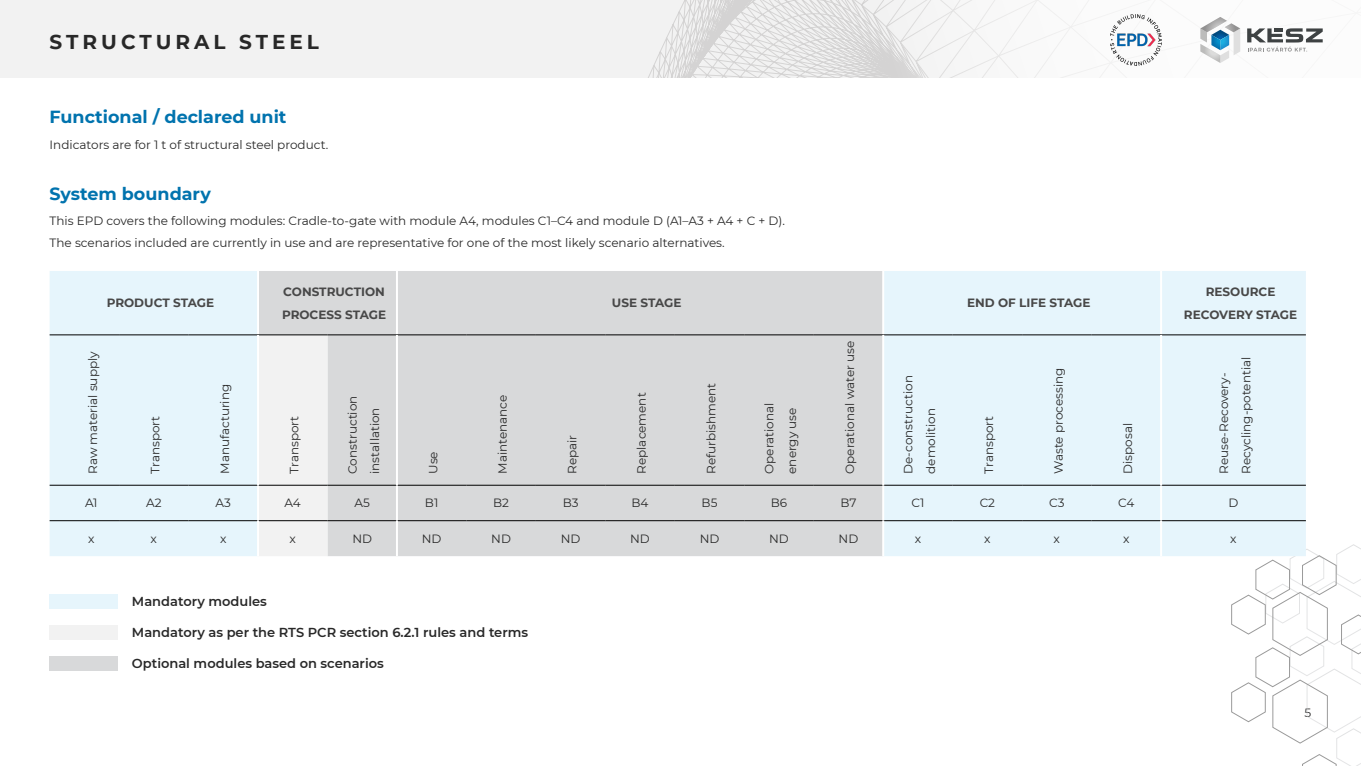
<style>
.page{position:relative;width:1361px;height:766px;background:#fff}
.page>*{position:absolute;margin:0;border:0;box-sizing:border-box;transform-origin:0 0}
.t1{font:700 20px "Montserrat";letter-spacing:.2em;color:#282828}
.t2{font:700 17.5px "Montserrat";color:#0073ae}
.t3{font:600 13px "Montserrat";color:#282828}
.t4{font:12px/22.5px "Montserrat";color:#282828}
.t5{font:700 12px/22.5px "Montserrat";color:#484848}
</style>
<div class="page">
<div style="left:0;top:0;width:1361px;height:78px;background:#f2f2f2"></div>
<svg style="left:648px;top:0;width:160px;height:78px"></svg>
<svg style="left:808px;top:0;width:515px;height:78px"></svg>
<svg style="left:1200px;top:17px;width:40px;height:46px"></svg>
<svg style="left:1211px;top:31px;width:18px;height:18px"></svg>
<svg style="left:1247px;top:28px;width:75px;height:24px"></svg>
<img style="left:1110px;top:14px;width:51px;height:52px">
<svg style="left:1231px;top:544px;width:130px;height:221px"></svg>
<div style="left:50px;top:271px;width:1256px;height:285px;background:#e6f5fc"></div>
<div style="left:259px;top:271px;width:623px;height:285px;background:#d8d9da"></div>
<div style="left:259px;top:335px;width:68px;height:221px;background:#f2f2f2"></div>
<hr style="left:50px;top:520px;width:69px;height:1px;background:#000">
<hr style="left:119px;top:520px;width:70px;height:1px;background:#000">
<hr style="left:466px;top:520px;width:70px;height:1px;background:#000">
<hr style="left:536px;top:520px;width:69px;height:1px;background:#000">
<hr style="left:605px;top:520px;width:70px;height:1px;background:#000">
<hr style="left:675px;top:520px;width:69px;height:1px;background:#000">
<hr style="left:744px;top:520px;width:70px;height:1px;background:#000">
<hr style="left:952px;top:520px;width:70px;height:1px;background:#000">
<hr style="left:1022px;top:520px;width:69px;height:1px;background:#000">
<hr style="left:50px;top:485px;width:69px;height:1px;background:#000">
<hr style="left:119px;top:485px;width:70px;height:1px;background:#000">
<hr style="left:466px;top:485px;width:70px;height:1px;background:#000">
<hr style="left:536px;top:485px;width:69px;height:1px;background:#000">
<hr style="left:605px;top:485px;width:70px;height:1px;background:#000">
<hr style="left:675px;top:485px;width:69px;height:1px;background:#000">
<hr style="left:744px;top:485px;width:70px;height:1px;background:#000">
<hr style="left:952px;top:485px;width:70px;height:1px;background:#000">
<hr style="left:1022px;top:485px;width:69px;height:1px;background:#000">
<hr style="left:257px;top:271px;width:2px;height:63px;background:#fff">
<hr style="left:396px;top:271px;width:2px;height:63px;background:#fff">
<hr style="left:882px;top:271px;width:2px;height:63px;background:#fff">
<hr style="left:1160px;top:271px;width:2px;height:63px;background:#fff">
<hr style="left:50px;top:334px;width:69px;height:1px;background:#000">
<hr style="left:119px;top:334px;width:70px;height:1px;background:#000">
<hr style="left:466px;top:334px;width:70px;height:1px;background:#000">
<hr style="left:536px;top:334px;width:69px;height:1px;background:#000">
<hr style="left:605px;top:334px;width:70px;height:1px;background:#000">
<hr style="left:675px;top:334px;width:69px;height:1px;background:#000">
<hr style="left:744px;top:334px;width:70px;height:1px;background:#000">
<hr style="left:952px;top:334px;width:70px;height:1px;background:#000">
<hr style="left:1022px;top:334px;width:69px;height:1px;background:#000">
<hr style="left:189px;top:334px;width:69px;height:1px;background:#000">
<hr style="left:258px;top:334px;width:69px;height:1px;background:#000">
<hr style="left:189px;top:485px;width:69px;height:1px;background:#000">
<hr style="left:258px;top:485px;width:69px;height:1px;background:#000">
<hr style="left:189px;top:520px;width:69px;height:1px;background:#000">
<hr style="left:258px;top:520px;width:69px;height:1px;background:#000">
<hr style="left:257px;top:335px;width:2px;height:150px;background:#fff">
<hr style="left:257px;top:485px;width:2px;height:35px;background:#fff">
<hr style="left:257px;top:520px;width:2px;height:36px;background:#fff">
<hr style="left:327px;top:334px;width:70px;height:1px;background:#000">
<hr style="left:397px;top:334px;width:69px;height:1px;background:#000">
<hr style="left:327px;top:485px;width:70px;height:1px;background:#000">
<hr style="left:397px;top:485px;width:69px;height:1px;background:#000">
<hr style="left:327px;top:520px;width:70px;height:1px;background:#000">
<hr style="left:397px;top:520px;width:69px;height:1px;background:#000">
<hr style="left:396px;top:335px;width:2px;height:150px;background:#fff">
<hr style="left:396px;top:485px;width:2px;height:35px;background:#fff">
<hr style="left:396px;top:520px;width:2px;height:36px;background:#fff">
<hr style="left:814px;top:334px;width:69px;height:1px;background:#000">
<hr style="left:883px;top:334px;width:69px;height:1px;background:#000">
<hr style="left:814px;top:485px;width:69px;height:1px;background:#000">
<hr style="left:883px;top:485px;width:69px;height:1px;background:#000">
<hr style="left:814px;top:520px;width:69px;height:1px;background:#000">
<hr style="left:883px;top:520px;width:69px;height:1px;background:#000">
<hr style="left:882px;top:335px;width:2px;height:150px;background:#fff">
<hr style="left:882px;top:485px;width:2px;height:35px;background:#fff">
<hr style="left:882px;top:520px;width:2px;height:36px;background:#fff">
<hr style="left:1091px;top:334px;width:70px;height:1px;background:#000">
<hr style="left:1161px;top:334px;width:145px;height:1px;background:#000">
<hr style="left:1091px;top:485px;width:70px;height:1px;background:#000">
<hr style="left:1161px;top:485px;width:145px;height:1px;background:#000">
<hr style="left:1091px;top:520px;width:70px;height:1px;background:#000">
<hr style="left:1161px;top:520px;width:145px;height:1px;background:#000">
<hr style="left:1160px;top:335px;width:2px;height:150px;background:#fff">
<hr style="left:1160px;top:485px;width:2px;height:35px;background:#fff">
<hr style="left:1160px;top:520px;width:2px;height:36px;background:#fff">
<div style="left:50px;top:594px;width:68px;height:14px;background:#e6f5fc"></div>
<div style="left:50px;top:625px;width:68px;height:14px;background:#f2f2f2"></div>
<div style="left:50px;top:656px;width:68px;height:14px;background:#d8d9da"></div>
<h1 class="t1" style="left:50px;top:27px;width:271px">STRUCTURAL STEEL</h1>
<h2 class="t2" style="left:50px;top:104px;width:238px">Functional / declared unit</h2>
<p class="t4" style="left:50px;top:133px;width:280px">Indicators are for 1 t of structural steel product.</p>
<h2 class="t2" style="left:50px;top:181px;width:163px">System boundary</h2>
<p class="t4" style="left:50px;top:209px;width:737px">This EPD covers the following modules: Cradle-to-gate with module A4, modules C1–C4 and module D (A1–A3 + A4 + C + D).<br>The scenarios included are currently in use and are representative for one of the most likely scenario alternatives.</p>
<p class="t5" style="left:107px;top:291px;width:109px">PRODUCT STAGE</p>
<p class="t5" style="left:282px;top:280px;width:106px">CONSTRUCTION<br>PROCESS STAGE</p>
<p class="t5" style="left:612px;top:291px;width:71px">USE STAGE</p>
<p class="t5" style="left:967px;top:291px;width:125px">END OF LIFE STAGE</p>
<p class="t5" style="left:1184px;top:280px;width:115px;text-align:center">RESOURCE<br>RECOVERY STAGE</p>
<p class="t4" style="left:81px;top:473px;width:124px;rotate:-90deg">Raw material supply</p>
<p class="t4" style="left:144px;top:473px;width:60px;rotate:-90deg">Transport</p>
<p class="t4" style="left:213px;top:473px;width:91px;rotate:-90deg">Manufacturing</p>
<p class="t4" style="left:283px;top:473px;width:60px;rotate:-90deg">Transport</p>
<p class="t4" style="left:341px;top:473px;width:80px;rotate:-90deg">Construction installation</p>
<p class="t4" style="left:421px;top:473px;width:24px;rotate:-90deg">Use</p>
<p class="t4" style="left:491px;top:473px;width:81px;rotate:-90deg">Maintenance</p>
<p class="t4" style="left:560px;top:473px;width:41px;rotate:-90deg">Repair</p>
<p class="t4" style="left:630px;top:473px;width:83px;rotate:-90deg">Replacement</p>
<p class="t4" style="left:699px;top:473px;width:93px;rotate:-90deg">Refurbishment</p>
<p class="t4" style="left:757px;top:473px;width:73px;rotate:-90deg">Operational energy use</p>
<p class="t4" style="left:838px;top:473px;width:134px;rotate:-90deg">Operational water use</p>
<p class="t4" style="left:896px;top:473px;width:100px;rotate:-90deg">De-construction demolition</p>
<p class="t4" style="left:977px;top:473px;width:60px;rotate:-90deg">Transport</p>
<p class="t4" style="left:1046px;top:473px;width:108px;rotate:-90deg">Waste processing</p>
<p class="t4" style="left:1116px;top:473px;width:52px;rotate:-90deg">Disposal</p>
<p class="t4" style="left:1212px;top:473px;width:119px;rotate:-90deg">Reuse-Recovery-<br>Recycling-potential</p>
<p class="t4" style="left:85px;top:491px;width:14px">A1</p>
<p class="t4" style="left:146px;top:491px;width:17px">A2</p>
<p class="t4" style="left:215px;top:491px;width:17px">A3</p>
<p class="t4" style="left:284px;top:491px;width:18px">A4</p>
<p class="t4" style="left:354px;top:491px;width:17px">A5</p>
<p class="t4" style="left:425px;top:491px;width:15px">B1</p>
<p class="t4" style="left:493px;top:491px;width:17px">B2</p>
<p class="t4" style="left:563px;top:491px;width:17px">B3</p>
<p class="t4" style="left:631px;top:491px;width:18px">B4</p>
<p class="t4" style="left:701px;top:491px;width:17px">B5</p>
<p class="t4" style="left:771px;top:491px;width:18px">B6</p>
<p class="t4" style="left:840px;top:491px;width:18px">B7</p>
<p class="t4" style="left:911px;top:491px;width:15px">C1</p>
<p class="t4" style="left:979px;top:491px;width:17px">C2</p>
<p class="t4" style="left:1049px;top:491px;width:17px">C3</p>
<p class="t4" style="left:1118px;top:491px;width:18px">C4</p>
<p class="t4" style="left:1228px;top:491px;width:11px">D</p>
<p class="t4" style="left:88px;top:526px;width:8px">x</p>
<p class="t4" style="left:151px;top:526px;width:8px">x</p>
<p class="t4" style="left:220px;top:526px;width:8px">x</p>
<p class="t4" style="left:289px;top:526px;width:8px">x</p>
<p class="t4" style="left:352px;top:526px;width:21px">ND</p>
<p class="t4" style="left:422px;top:526px;width:21px">ND</p>
<p class="t4" style="left:491px;top:526px;width:21px">ND</p>
<p class="t4" style="left:561px;top:526px;width:21px">ND</p>
<p class="t4" style="left:630px;top:526px;width:21px">ND</p>
<p class="t4" style="left:699px;top:526px;width:21px">ND</p>
<p class="t4" style="left:769px;top:526px;width:21px">ND</p>
<p class="t4" style="left:838px;top:526px;width:21px">ND</p>
<p class="t4" style="left:914px;top:526px;width:8px">x</p>
<p class="t4" style="left:984px;top:526px;width:8px">x</p>
<p class="t4" style="left:1053px;top:526px;width:8px">x</p>
<p class="t4" style="left:1123px;top:526px;width:8px">x</p>
<p class="t4" style="left:1230px;top:526px;width:8px">x</p>
<p class="t3" style="left:132px;top:592px;width:136px">Mandatory modules</p>
<p class="t3" style="left:132px;top:622px;width:398px">Mandatory as per the RTS PCR section 6.2.1 rules and terms</p>
<p class="t3" style="left:132px;top:653px;width:253px">Optional modules based on scenarios</p>
<p class="t4" style="left:1304px;top:701px;width:8px">5</p>
</div>
